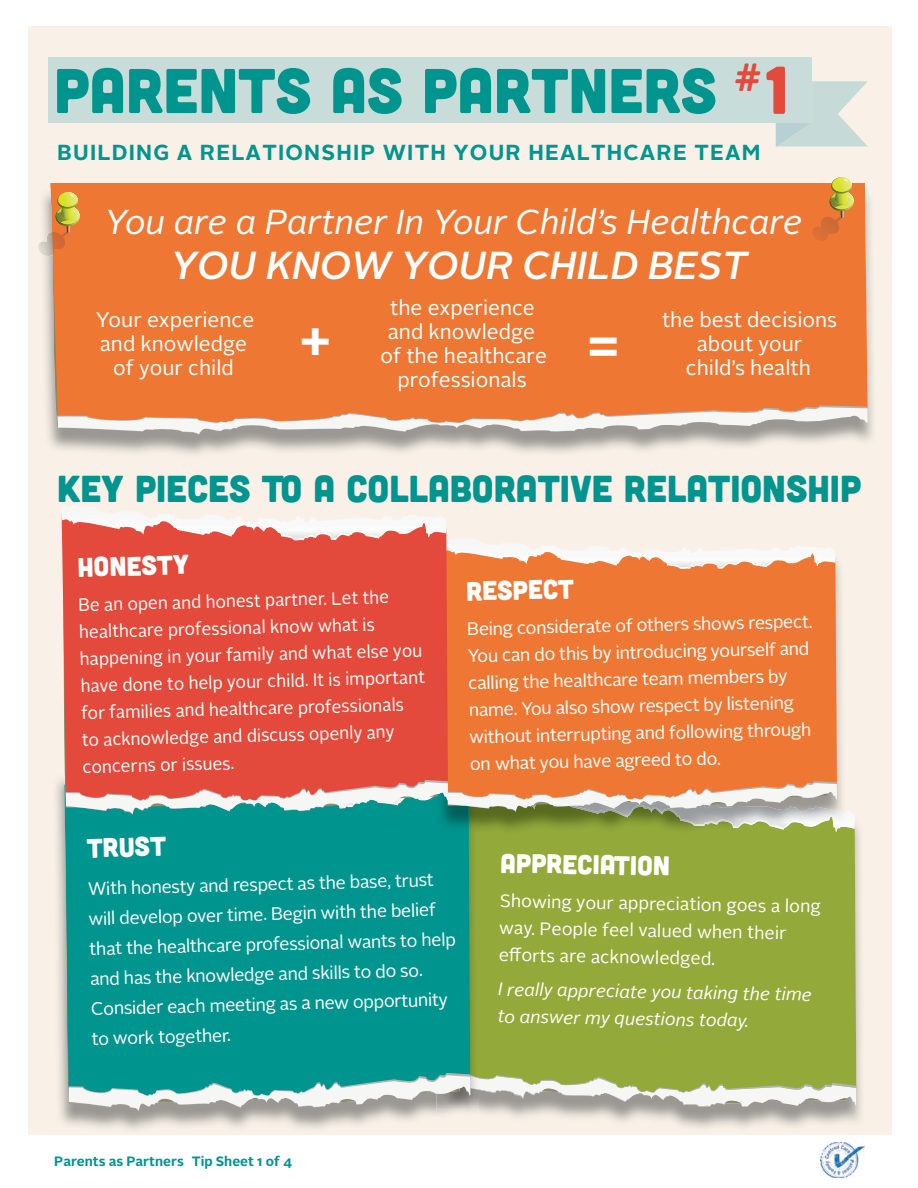
<style>
.page{position:relative;width:918px;height:1188px;background:#fff}
.page>*{position:absolute;margin:0;border:0;box-sizing:border-box;transform-origin:0 0}
.t1{font:63px "Cubano";color:#00948e}
.t2{font:700 49.5px "Alright Sans";color:#fff}
.t3{font:italic 500 39px "Alright Sans";color:#fff}
.t4{font:37.5px "Cubano";color:#00948e}
.t5{font:italic 34.5px "Alright Sans";color:#fff}
.t6{font:27px "Cubano";color:#fff}
.t7{font:700 21.75px "Alright Sans";letter-spacing:.055em;color:#00948e}
.t8{font:21px/24px "Alright Sans";color:#fff;text-align:center}
.t9{font:18px/27px "Alright Sans";color:#fff}
.t10{font:18px/26.8px "Alright Sans";color:#fff;scale:.96 1}
.t11{font:italic 18px/27px "Alright Sans";color:#fff}
.t12{font:700 13.5px "Alright Sans";color:#00948e}
.s1{font-size:67.5px;color:#e34a3b}
</style>
<div class="page">
<div style="left:28px;top:27px;width:863px;height:1108px;background:#f9f1e7"></div>
<svg style="left:776px;top:81px;width:92px;height:66px"></svg>
<div style="left:49px;top:57px;width:763px;height:65px;background:#c8dcd9"></div>
<div style="left:49px;top:191px;width:819px;height:234px;background:#ee7734"></div>
<svg style="left:58px;top:405px;width:810px;height:30px"></svg>
<img style="left:480px;top:825px;width:382px;height:303px">
<div style="left:479px;top:824px;width:377px;height:247px;background:#93aa3b"></div>
<img style="left:56px;top:780px;width:381px;height:350px">
<img style="left:470px;top:832px;width:9px;height:239px">
<div style="left:64px;top:832px;width:406px;height:267px;background:#00948e"></div>
<svg style="left:69px;top:1071px;width:787px;height:41px"></svg>
<img style="left:479px;top:832px;width:367px;height:4px">
<img style="left:432px;top:832px;width:37px;height:4px">
<div style="left:448px;top:556px;width:389px;height:211px;background:#ee7734"></div>
<div style="left:62px;top:569px;width:386px;height:235px;background:#e34a3b"></div>
<svg style="left:64px;top:767px;width:791px;height:65px"></svg>
<svg style="left:61px;top:505px;width:774px;height:64px"></svg>
<img style="left:39px;top:232px;width:14px;height:24px">
<div style="left:832px;top:177px;width:20px;height:15px;background:#eff1b3;border-radius:50%"></div>
<svg style="left:832px;top:177px;width:19px;height:15px"></svg>
<svg style="left:49px;top:179px;width:816px;height:75px"></svg>
<img style="left:821px;top:1142px;width:44px;height:36px">
<h1 class="t1" style="left:54px;top:54px;width:737px">PARENTS AS PARTNERS <sup>#</sup><span class="s1">1</span></h1>
<p class="t7" style="left:57px;top:143px;width:705px">BUILDING A RELATIONSHIP WITH YOUR HEALTHCARE TEAM</p>
<h3 class="t5" style="left:105px;top:208px;width:699px">You are a Partner In Your Child’s Healthcare</h3>
<h3 class="t3" style="left:171px;top:242px;width:578px">YOU KNOW YOUR CHILD BEST</h3>
<p class="t8" style="left:96px;top:309px;width:160px">Your experience and knowledge of your child</p>
<p class="t8" style="left:381px;top:297px;width:168px">the experience and knowledge of the healthcare professionals</p>
<h2 class="t2" style="left:300px;top:318px;width:32px">+</h2>
<h2 class="t2" style="left:588px;top:323px;width:32px">=</h2>
<p class="t8" style="left:662px;top:309px;width:177px">the best decisions about your<br>child’s health</p>
<h3 class="t4" style="left:57px;top:467px;width:806px">KEY PIECES TO A COLLABORATIVE RELATIONSHIP</h3>
<h3 class="t6" style="left:77px;top:552px;width:113px;rotate:-2deg">HONESTY</h3>
<p class="t10" style="left:77px;top:594px;width:361px;rotate:-2deg">Be an open and honest partner. Let the healthcare professional know what is happening in your family and what else you have done to help your child. It is important for families and healthcare professionals<br>to acknowledge and discuss openly any concerns or issues.</p>
<h3 class="t6" style="left:466px;top:575px;width:109px;rotate:-1deg">RESPECT</h3>
<p class="t9" style="left:467px;top:616px;width:347px;rotate:-1deg">Being considerate of others shows respect.<br>You can do this by introducing yourself and calling the healthcare team members by name. You also show respect by listening without interrupting and following through on what you have agreed to do.</p>
<h3 class="t6" style="left:86px;top:833px;width:81px;rotate:-2deg">TRUST</h3>
<p class="t9" style="left:86px;top:876px;width:369px;line-height:29.8px;rotate:-2deg">With honesty and respect as the base, trust will develop over time. Begin with the belief that the healthcare professional wants to help and has the knowledge and skills to do so.<br>Consider each meeting as a new opportunity to work together.</p>
<h3 class="t6" style="left:501px;top:848px;width:171px;rotate:1deg">APPRECIATION</h3>
<p class="t9" style="left:500px;top:888px;width:323px;rotate:1deg">Showing your appreciation goes a long way. People feel valued when their<br>eff orts are acknowledged.</p>
<p class="t11" style="left:498px;top:977px;width:315px;rotate:1deg">I really appreciate you taking the time to answer my questions today.</p>
<p class="t12" style="left:54px;top:1156px;width:239px">Parents as Partners Tip Sheet 1 of 4</p>
</div>
